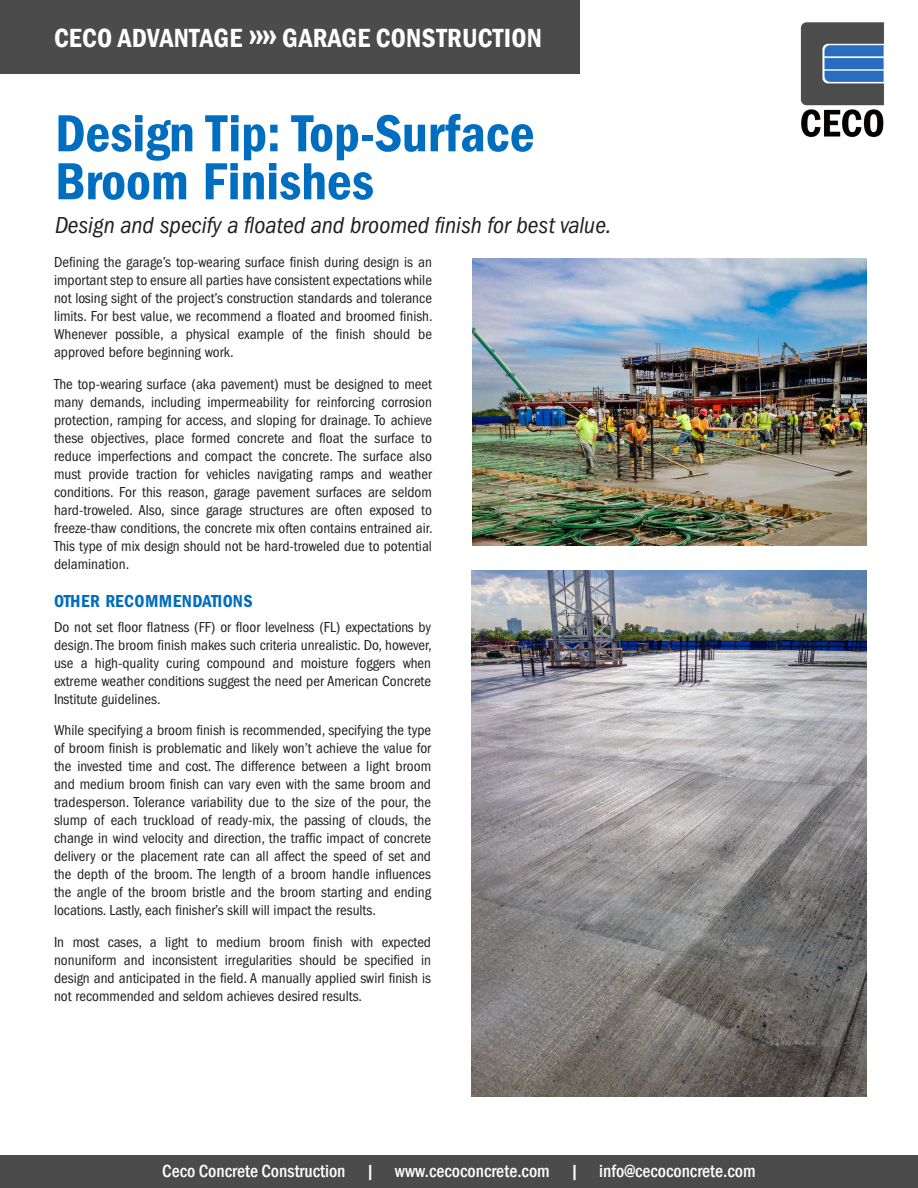
<style>
.page{position:relative;width:918px;height:1188px;background:#fff}
.page>*{position:absolute;margin:0;border:0;box-sizing:border-box;transform-origin:0 0}
.t1{font:54px "Franklin Gothic LT Pro Cn Dm";color:#006ec0}
.t2{font:600 condensed 27px "Franklin Gothic";letter-spacing:.01em;color:#fff}
.t3{font:italic condensed 24px "Franklin Gothic LT Pro";color:#231f20}
.t4{font:500 condensed 18px "Franklin Gothic";color:#fff}
.t5{font:18px "Franklin Gothic LT Pro Cn Dm";letter-spacing:.025em;color:#006ec0}
.Body_Text{font:condensed 15px/18px "Franklin Gothic LT Pro";color:#231f20;text-align:justify}
.s1{font-size:39px}
</style>
<div class="page">
<img style="left:800px;top:22px;width:85px;height:115px">
<div style="left:0;top:1156px;width:918px;height:32px;background:#4c4b4b"></div>
<div style="left:0;top:0;width:580px;height:73px;background:#4c4b4b"></div>
<img style="left:472px;top:258px;width:394px;height:288px">
<img style="left:472px;top:570px;width:394px;height:526px">
<h2 class="t2" style="left:54px;top:19px;width:490px">CECO ADVANTAGE <span class="s1">»»</span>GARAGE CONSTRUCTION</h2>
<p class="t1" style="left:55px;top:103px;width:481px">Design Tip: Top-Surface</p>
<p class="t1" style="left:55px;top:151px;width:320px">Broom Finishes</p>
<p class="t3" style="left:55px;top:212px;width:558px">Design and specify a floated and broomed finish for best value.</p>
<p class="Body_Text" style="left:54px;top:254px;width:380px">Defining the garage’s top-wearing surface finish during design is an important step to ensure all parties have consistent expectations while not losing sight of the project’s construction standards and tolerance limits. For best value, we recommend a floated and broomed finish.<br>Whenever possible, a physical example of the finish should be approved before beginning work.</p>
<p class="Body_Text" style="left:54px;top:375px;width:380px">The top-wearing surface (aka pavement) must be designed to meet many demands, including impermeability for reinforcing corrosion protection, ramping for access, and sloping for drainage. To achieve these objectives, place formed concrete and float the surface to reduce imperfections and compact the concrete. The surface also must provide traction for vehicles navigating ramps and weather conditions. For this reason, garage pavement surfaces are seldom hard-troweled. Also, since garage structures are often exposed to freeze-thaw conditions, the concrete mix often contains entrained air.<br>This type of mix design should not be hard-troweled due to potential delamination.</p>
<p class="t5" style="left:54px;top:591px;width:200px">OTHER RECOMMENDATIONS</p>
<p class="Body_Text" style="left:54px;top:618px;width:379px">Do not set floor flatness (FF) or floor levelness (FL) expectations by design. The broom finish makes such criteria unrealistic. Do, however, use a high-quality curing compound and moisture foggers when extreme weather conditions suggest the need per American Concrete Institute guidelines.</p>
<p class="Body_Text" style="left:54px;top:722px;width:379px">While specifying a broom finish is recommended, specifying the type of broom finish is problematic and likely won’t achieve the value for the invested time and cost. The difference between a light broom and medium broom finish can vary even with the same broom and tradesperson. Tolerance variability due to the size of the pour, the slump of each truckload of ready-mix, the passing of clouds, the change in wind velocity and direction, the traffic impact of concrete delivery or the placement rate can all affect the speed of set and the depth of the broom. The length of a broom handle influences the angle of the broom bristle and the broom starting and ending locations. Lastly, each finisher’s skill will impact the results.</p>
<p class="Body_Text" style="left:54px;top:933px;width:379px">In most cases, a light to medium broom finish with expected nonuniform and inconsistent irregularities should be specified in design and anticipated in the field. A manually applied swirl finish is not recommended and seldom achieves desired results.</p>
<p class="t4" style="left:162px;top:1159px;width:595px">Ceco Concrete Construction | www.cecoconcrete.com | info@cecoconcrete.com</p>
</div>
